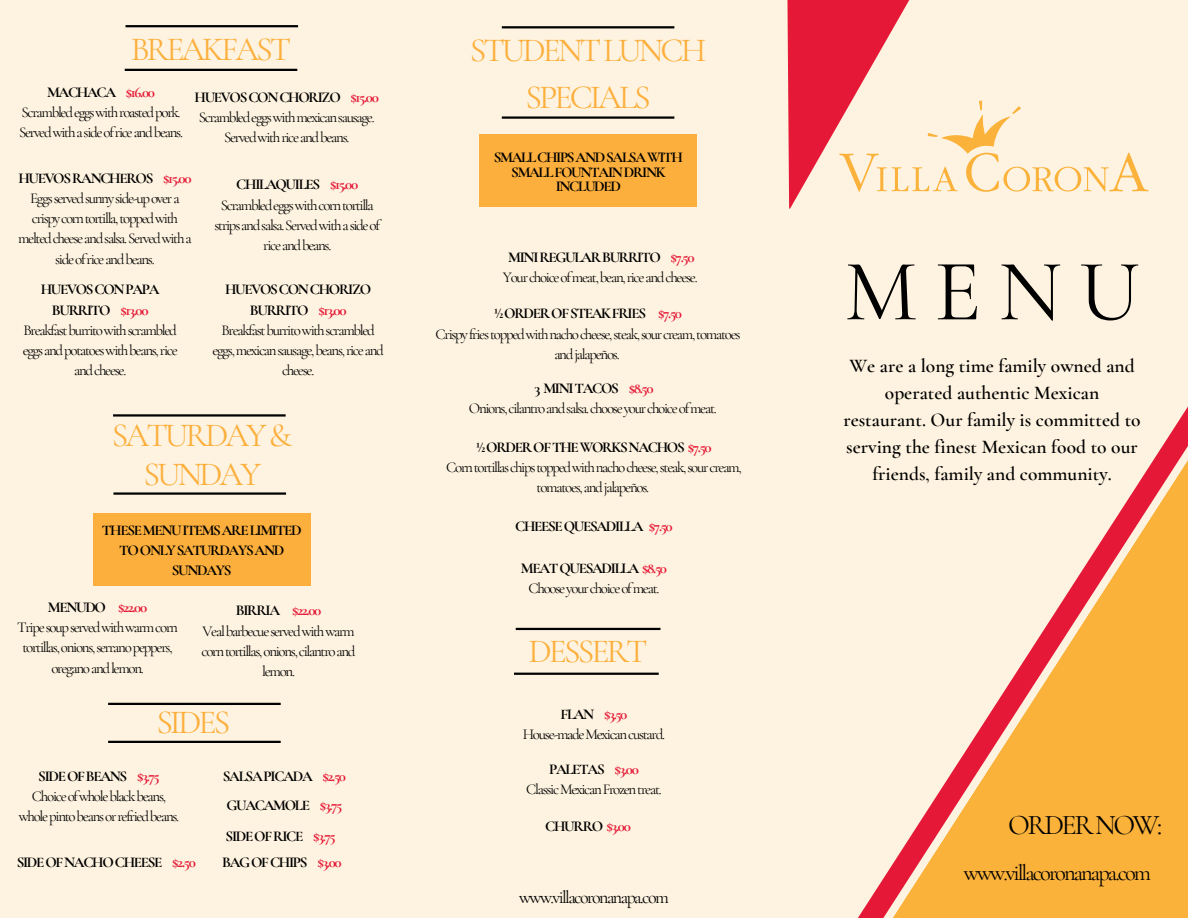
<style>
.page{position:relative;width:1188px;height:918px;background:#fef3e0}
.page>*{position:absolute;margin:0;border:0;box-sizing:border-box;transform-origin:0 0}
.t1{font:87.75px "Cormorant Garamond";color:#000}
.t2{font:33.75px/38.8px "Cormorant Garamond";letter-spacing:-.085em;color:#fcaf3c;text-align:center}
.t3{font:28.5px "Cormorant Garamond";letter-spacing:-.085em;color:#000}
.t4{font:22.5px "Cormorant Garamond";letter-spacing:-.085em;color:#000}
.t5{font:600 19.5px/27px "Cormorant Garamond";color:#000;text-align:center}
.t6{font:18px "Cormorant Garamond";letter-spacing:-.085em;color:#000}
.t7{font:15px/20.2px "Cormorant Garamond";letter-spacing:-.085em;color:#000;text-align:center}
.t8{font:700 15px/20.2px "Cormorant Garamond";letter-spacing:-.085em;color:#000;text-align:center}
.t9{font:700 15px "Cormorant Garamond";letter-spacing:-.085em;color:#e51937}
.s1{color:#e51937}
.s2{color:#000}
</style>
<div class="page">
<svg style="left:927px;top:101px;width:222px;height:91px"></svg>
<div style="left:94px;top:513px;width:217px;height:73px;background:#fcaf3c"></div>
<svg style="left:858px;top:406px;width:330px;height:512px"></svg>
<hr style="left:126px;top:25px;width:172px;height:2px;background:#000">
<hr style="left:125px;top:69px;width:172px;height:2px;background:#000">
<hr style="left:113px;top:414px;width:173px;height:3px;background:#000">
<hr style="left:113px;top:492px;width:173px;height:3px;background:#000">
<svg style="left:789px;top:0;width:138px;height:209px"></svg>
<svg style="left:627px;top:0;width:162px;height:188px"></svg>
<div style="left:480px;top:134px;width:217px;height:73px;background:#fcaf3c"></div>
<hr style="left:516px;top:628px;width:144px;height:2px;background:#000">
<hr style="left:514px;top:673px;width:145px;height:2px;background:#000">
<hr style="left:502px;top:26px;width:172px;height:2px;background:#000">
<hr style="left:502px;top:116px;width:172px;height:3px;background:#000">
<hr style="left:108px;top:703px;width:173px;height:2px;background:#000">
<hr style="left:108px;top:741px;width:173px;height:2px;background:#000">
<p class="t2" style="left:131px;top:30px;width:162px">BREAKFAST</p>
<p class="t8" style="left:47px;top:82px;width:109px">MACHACA <span class="s1">$16.00</span></p>
<p class="t7" style="left:19px;top:102px;width:165px;text-align:left">Scrambledeggswithroastedpork.<br>Servedwithasideofriceandbeans.</p>
<p class="t8" style="left:195px;top:87px;width:186px">HUEVOSCONCHORIZO <span class="s1">$15.00</span></p>
<p class="t7" style="left:199px;top:107px;width:177px">Scrambledeggswithmexicansausage.<br>Servedwithriceandbeans.</p>
<h2 class="t8" style="left:18px;top:168px;width:175px">HUEVOSRANCHEROS <span class="s1">$15.00</span></h2>
<p class="t7" style="left:18px;top:188px;width:175px">Eggsservedsunnyside-upovera crispycorntortilla,toppedwith meltedcheeseandsalsa.Servedwitha sideofriceandbeans.</p>
<p class="t8" style="left:41px;top:280px;width:120px">HUEVOSCONPAPA<br>BURRITO <span class="s1">$13.00</span></p>
<p class="t7" style="left:23px;top:320px;width:157px">Breakfastburritowithscrambled eggsandpotatoeswithbeans,rice andcheese.</p>
<p class="t8" style="left:236px;top:175px;width:124px">CHILAQUILES <span class="s1">$15.00</span></p>
<p class="t7" style="left:215px;top:195px;width:167px">Scrambledeggswithcorntortilla stripsandsalsa.Servedwithasideof riceandbeans.</p>
<h2 class="t8" style="left:225px;top:280px;width:148px">HUEVOSCONCHORIZO<br>BURRITO <span class="s1">$13.00</span></h2>
<p class="t7" style="left:212px;top:320px;width:173px">Breakfastburritowithscrambled eggs,mexicansausage,beans,riceand cheese.</p>
<p class="t2" style="left:112px;top:416px;width:182px">SATURDAY&amp;<br>SUNDAY</p>
<p class="t8" style="left:102px;top:520px;width:201px">THESEMENUITEMSARELIMITED<br>TOONLYSATURDAYSAND<br>SUNDAYS</p>
<p class="t8" style="left:48px;top:597px;width:101px">MENUDO <span class="s1">$22.00</span></p>
<p class="t7" style="left:17px;top:617px;width:162px">Tripesoupservedwithwarmcorn tortillas,onions,serranopeppers, oreganoandlemon.</p>
<p class="t8" style="left:236px;top:600px;width:87px">BIRRIA <span class="s1">$22.00</span></p>
<p class="t7" style="left:202px;top:621px;width:156px">Vealbarbecueservedwithwarm corntortillas,onions,cilantroand lemon.</p>
<p class="t2" style="left:156px;top:703px;width:75px">SIDES</p>
<p class="t8" style="left:38px;top:766px;width:123px">SIDEOFBEANS <span class="s1">$3.75</span></p>
<p class="t7" style="left:19px;top:786px;width:162px">Choiceofwholeblackbeans, wholepintobeansorrefriedbeans.</p>
<h2 class="t8" style="left:223px;top:766px;width:125px">SALSAPICADA <span class="s1">$2.50</span></h2>
<p class="t8" style="left:226px;top:795px;width:117px">GUACAMOLE <span class="s1">$3.75</span></p>
<p class="t8" style="left:226px;top:826px;width:112px">SIDEOFRICE <span class="s1">$3.75</span></p>
<p class="t8" style="left:17px;top:852px;width:181px">SIDEOFNACHOCHEESE <span class="s1">$2.50</span></p>
<h1 class="t8" style="left:222px;top:852px;width:121px">BAGOFCHIPS <span class="s1">$3.00</span></h1>
<p class="t2" style="left:470px;top:27px;width:238px;line-height:47.2px">STUDENTLUNCH<br>SPECIALS</p>
<h2 class="t8" style="left:494px;top:150px;width:191px;line-height:14.7px">SMALLCHIPSANDSALSAWITH<br>SMALLFOUNTAINDRINK<br>INCLUDED</h2>
<p class="t8" style="left:508px;top:247px;width:188px">MINIREGULARBURRITO <span class="s1">$7.50</span></p>
<h5 class="t7" style="left:503px;top:268px;width:196px">Yourchoiceofmeat,bean,riceandcheese.</h5>
<p class="t8" style="left:494px;top:303px;width:189px">½ORDEROFSTEAKFRIES <span class="s1">$7.50</span></p>
<p class="t7" style="left:436px;top:324px;width:307px">Crispyfriestoppedwithnachocheese,steak,sourcream,tomatoes andjalapeños.</p>
<h3 class="t8" style="left:534px;top:378px;width:121px">3 MINITACOS <span class="s1">$8.50</span></h3>
<h4 class="t7" style="left:469px;top:398px;width:249px">Onions,cilantroandsalsa.chooseyourchoiceofmeat.</h4>
<p class="t8" style="left:476px;top:437px;width:237px">½ORDEROFTHEWORKSNACHOS <span class="s1">$7.50</span></p>
<p class="t7" style="left:446px;top:457px;width:297px">Corntortillaschipstoppedwithnachocheese,steak,sourcream, tomatoes,andjalapeños.</p>
<p class="t8" style="left:515px;top:517px;width:159px">CHEESEQUESADILLA <span class="s1">$7.50</span></p>
<p class="t8" style="left:521px;top:558px;width:148px">MEATQUESADILLA <span class="s1">$8.50</span></p>
<p class="t7" style="left:529px;top:578px;width:132px">Chooseyourchoiceofmeat.</p>
<p class="t2" style="left:529px;top:632px;width:121px">DESSERT</p>
<p class="t9" style="left:561px;top:705px;width:68px"><span class="s2">FLAN</span> $3.50</p>
<p class="t7" style="left:523px;top:724px;width:144px">House-madeMexicancustard.</p>
<p class="t8" style="left:549px;top:759px;width:91px">PALETAS <span class="s1">$3.00</span></p>
<p class="t7" style="left:526px;top:779px;width:137px">ClassicMexicanFrozentreat.</p>
<p class="t8" style="left:545px;top:816px;width:87px">CHURRO <span class="s1">$3.00</span></p>
<p class="t6" style="left:519px;top:886px;width:151px">www.villacoronanapa.com</p>
<p class="t1" style="left:844px;top:238px;width:297px">MENU</p>
<h2 class="t5" style="left:843px;top:352px;width:299px">We are a long time family owned and operated authentic Mexican restaurant. Our family is committed to serving the finest Mexican food to our friends, family and community.</h2>
<p class="t3" style="left:1008px;top:807px;width:156px">ORDERNOW:</p>
<p class="t4" style="left:964px;top:859px;width:189px">www.villacoronanapa.com</p>
</div>
